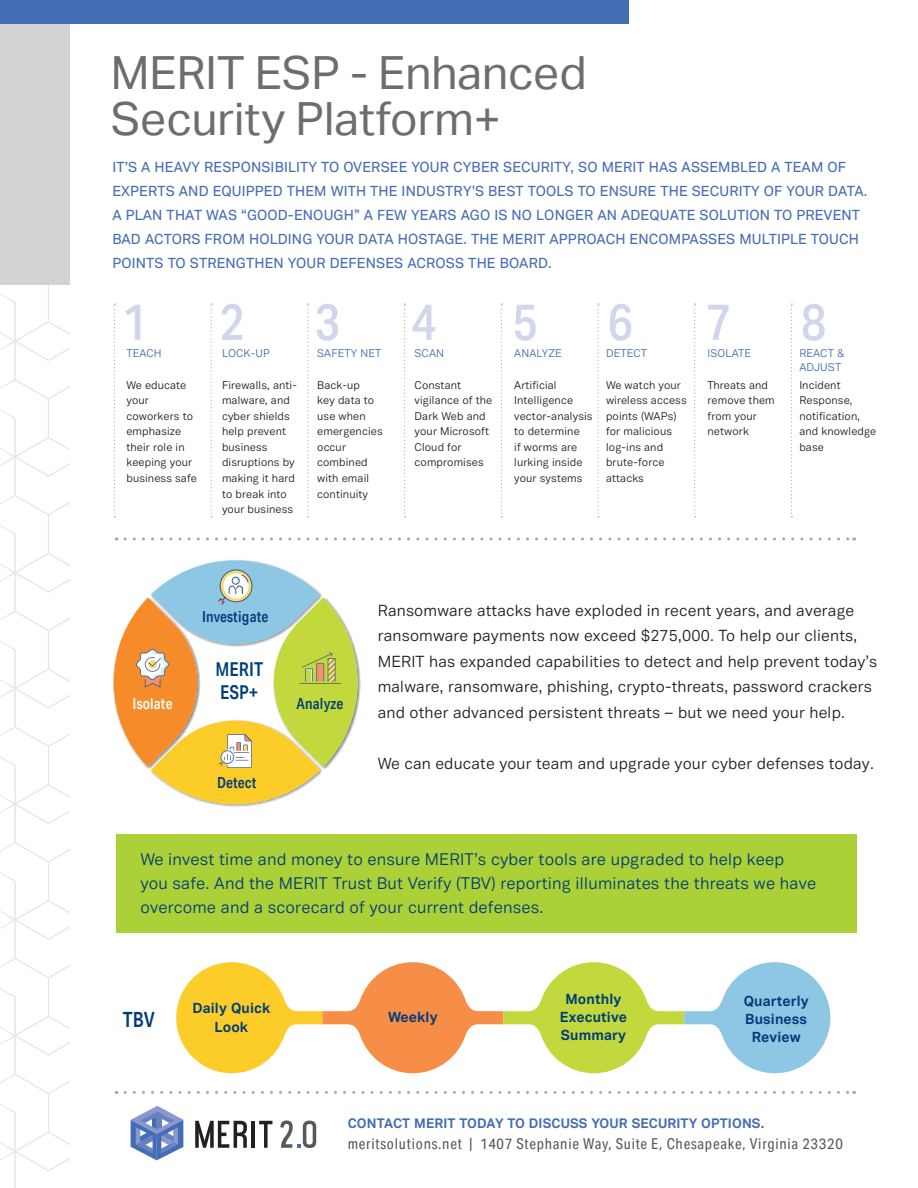
<style>
.page{position:relative;width:918px;height:1188px;background:#fff}
.page>*{position:absolute;margin:0;border:0;box-sizing:border-box;transform-origin:0 0}
.t1{font:500 50.7px "Aktiv Grotesk Cd";color:#d2d6ec}
.t2{font:45.75px/45.5px "Aktiv Grotesk";color:#6c6d70}
.t3{font:500 21px "Aktiv Grotesk Cd";color:#003d78}
.t4{font:500 19.2px/22.5px "Aktiv Grotesk Cd";color:#003d78}
.t5{font:16.5px/24px "Vaud";letter-spacing:.01em;color:#003d78}
.t6{font:15.75px/25.5px "Vaud";letter-spacing:.01em;color:#231f20}
.t7{font:500 15.45px "Aktiv Grotesk Cd";letter-spacing:.01em;color:#003d78}
.t8{font:500 15.45px "Aktiv Grotesk Cd";letter-spacing:.01em;color:#fff}
.t9{font:15px "Aktiv Grotesk Cd";letter-spacing:.05em;color:#57585a}
.t10{font:500 14.25px/24px "Vaud";letter-spacing:.01em;color:#456db5}
.t11{font:700 14.25px/18px "Vaud";letter-spacing:.01em;color:#003d78;text-align:center}
.t12{font:700 13.5px "Vaud";letter-spacing:.01em;color:#456db5}
.t13{font:10.95px/15.6px "Vaud";letter-spacing:.01em;color:#231f20}
.t14{font:10.95px/14.2px "Vaud";letter-spacing:.01em;color:#456db5}
</style>
<div class="page">
<svg style="left:0;top:284px;width:69px;height:904px"></svg>
<div style="left:117px;top:834px;width:740px;height:98px;background:#acd037"></div>
<div style="left:0;top:0;width:69px;height:284px;background:#d1d2d4"></div>
<svg style="left:131px;top:1106px;width:52px;height:54px"></svg>
<svg style="left:195px;top:1121px;width:52px;height:27px"></svg>
<hr style="left:252px;top:1121px;width:3px;height:27px;background:#231f20">
<svg style="left:259px;top:1121px;width:13px;height:27px"></svg>
<svg style="left:280px;top:1120px;width:36px;height:28px"></svg>
<img style="left:358px;top:660px;width:3px;height:48px">
<svg style="left:114px;top:560px;width:244px;height:244px"></svg>
<svg style="left:125px;top:1091px;width:730px;height:3px"></svg>
<svg style="left:176px;top:962px;width:654px;height:111px"></svg>
<svg style="left:125px;top:537px;width:730px;height:3px"></svg>
<div style="left:0;top:0;width:628px;height:24px;background:#456db5"></div>
<svg style="left:211px;top:304px;width:1px;height:213px"></svg>
<svg style="left:307px;top:304px;width:2px;height:213px"></svg>
<svg style="left:404px;top:304px;width:2px;height:213px"></svg>
<svg style="left:501px;top:304px;width:1px;height:213px"></svg>
<svg style="left:597px;top:304px;width:2px;height:213px"></svg>
<svg style="left:114px;top:304px;width:1px;height:213px"></svg>
<svg style="left:694px;top:304px;width:2px;height:213px"></svg>
<svg style="left:791px;top:304px;width:1px;height:213px"></svg>
<h2 class="t2" style="left:111px;top:51px;width:477px">MERIT ESP - Enhanced<br>Security Platform+</h2>
<p class="t10" style="left:112px;top:155px;width:757px">IT’S A HEAVY RESPONSIBILITY TO OVERSEE YOUR CYBER SECURITY, SO MERIT HAS ASSEMBLED A TEAM OF EXPERTS AND EQUIPPED THEM WITH THE INDUSTRY’S BEST TOOLS TO ENSURE THE SECURITY OF YOUR DATA.<br>A PLAN THAT WAS “GOOD-ENOUGH” A FEW YEARS AGO IS NO LONGER AN ADEQUATE SOLUTION TO PREVENT BAD ACTORS FROM HOLDING YOUR DATA HOSTAGE. THE MERIT APPROACH ENCOMPASSES MULTIPLE TOUCH POINTS TO STRENGTHEN YOUR DEFENSES ACROSS THE BOARD.</p>
<h1 class="t1" style="left:122px;top:291px;width:27px">1</h1>
<p class="t14" style="left:126px;top:346px;width:37px">TEACH</p>
<p class="t13" style="left:126px;top:377px;width:72px">We educate your coworkers to emphasize their role in keeping your business safe</p>
<h1 class="t1" style="left:219px;top:291px;width:27px">2</h1>
<p class="t14" style="left:222px;top:346px;width:49px">LOCK-UP</p>
<p class="t13" style="left:222px;top:377px;width:76px">Firewalls, anti&shy;malware, and cyber shields help prevent business disruptions by making it hard to break into your business</p>
<h1 class="t1" style="left:315px;top:291px;width:27px">3</h1>
<p class="t14" style="left:317px;top:346px;width:66px">SAFETY NET</p>
<p class="t13" style="left:317px;top:377px;width:67px">Back-up<br>key data to use when emergencies occur combined with email continuity</p>
<h1 class="t1" style="left:411px;top:291px;width:27px">4</h1>
<p class="t14" style="left:415px;top:346px;width:31px">SCAN</p>
<p class="t13" style="left:415px;top:377px;width:79px">Constant vigilance of the<br>Dark Web and your Microsoft<br>Cloud for compromises</p>
<h1 class="t1" style="left:512px;top:291px;width:27px">5</h1>
<p class="t14" style="left:514px;top:346px;width:49px">ANALYZE</p>
<p class="t13" style="left:514px;top:377px;width:80px">Artificial<br>Intelligence vector-analysis to determine<br>if worms are lurking inside your systems</p>
<h1 class="t1" style="left:608px;top:291px;width:27px">6</h1>
<p class="t14" style="left:606px;top:346px;width:43px">DETECT</p>
<p class="t13" style="left:606px;top:377px;width:82px">We watch your wireless access points (WAPs) for malicious log-ins and brute-force attacks</p>
<h1 class="t1" style="left:705px;top:291px;width:27px">7</h1>
<p class="t14" style="left:708px;top:346px;width:45px">ISOLATE</p>
<p class="t13" style="left:708px;top:377px;width:69px">Threats and remove them from your network</p>
<h1 class="t1" style="left:801px;top:291px;width:27px">8</h1>
<p class="t14" style="left:799px;top:346px;width:47px">REACT &amp;<br>ADJUST</p>
<p class="t13" style="left:799px;top:377px;width:78px">Incident<br>Response, notification, and knowledge base</p>
<h3 class="t7" style="left:202px;top:607px;width:68px">Investigate</h3>
<h3 class="t4" style="left:216px;top:658px;width:49px">MERIT<br>ESP+</h3>
<h3 class="t8" style="left:133px;top:695px;width:41px">Isolate</h3>
<h3 class="t7" style="left:297px;top:695px;width:48px">Analyze</h3>
<h3 class="t7" style="left:217px;top:773px;width:41px">Detect</h3>
<p class="t6" style="left:378px;top:598px;width:501px">Ransomware attacks have exploded in recent years, and average ransomware payments now exceed $275,000. To help our clients, MERIT has expanded capabilities to detect and help prevent today’s malware, ransomware, phishing, crypto-threats, password crackers and other advanced persistent threats – but we need your help.</p>
<h3 class="t6" style="left:378px;top:751px;width:498px">We can educate your team and upgrade your cyber defenses today.</h3>
<h3 class="t5" style="left:140px;top:847px;width:677px">We invest time and money to ensure MERIT’s cyber tools are upgraded to help keep<br>you safe. And the MERIT Trust But Verify (TBV) reporting illuminates the threats we have overcome and a scorecard of your current defenses.</h3>
<h3 class="t3" style="left:123px;top:1007px;width:34px">TBV</h3>
<h3 class="t11" style="left:192px;top:998px;width:79px;line-height:18.8px">Daily Quick<br>Look</h3>
<h3 class="t11" style="left:388px;top:1008px;width:51px">Weekly</h3>
<h3 class="t11" style="left:560px;top:990px;width:69px">Monthly<br>Executive<br>Summary</h3>
<h3 class="t11" style="left:744px;top:991px;width:67px">Quarterly<br>Business<br>Review</h3>
<p class="t12" style="left:348px;top:1115px;width:418px">CONTACT MERIT TODAY TO DISCUSS YOUR SECURITY OPTIONS.</p>
<h3 class="t9" style="left:348px;top:1135px;width:497px">meritsolutions.net | 1407 Stephanie Way, Suite E, Chesapeake, Virginia 23320</h3>
</div>
